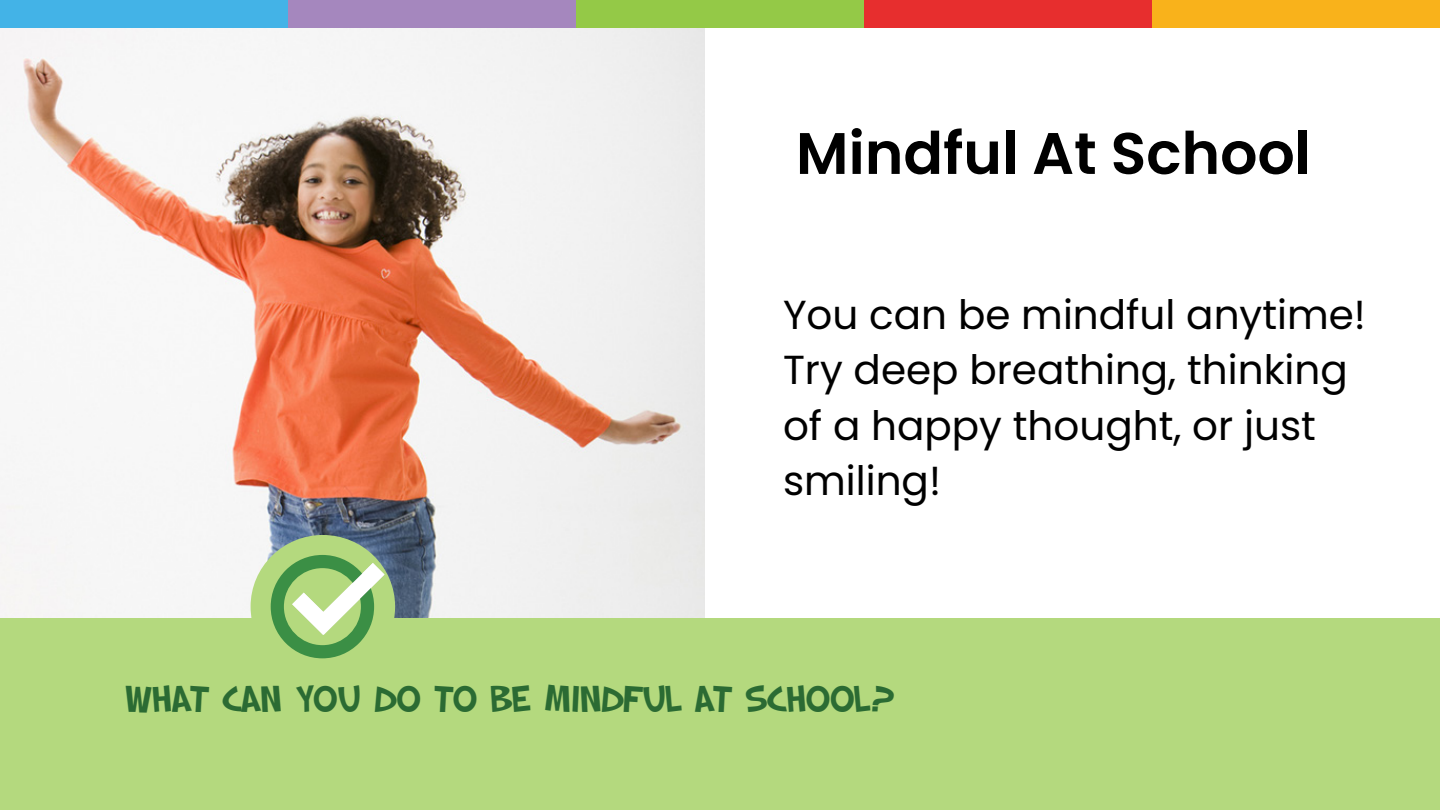
<style>
.page{position:relative;width:1440px;height:810px;background:#fff}
.page>*{position:absolute;margin:0;border:0;box-sizing:border-box;transform-origin:0 0}
.H2_-_centered_semibo{font:600 58.5px "Poppins";color:#000}
.body_F_L_54pt{font:40.5px/55.5px "Poppins";color:#000}
.Check_Understanding{font:39px "SF Slapstick Comic";letter-spacing:.01em;color:#2b6b33}
</style>
<div class="page">
<img style="left:0;top:27px;width:704px;height:591px">
<div style="left:0;top:0;width:288px;height:27px;background:#43b3e7"></div>
<div style="left:288px;top:0;width:288px;height:27px;background:#a587be"></div>
<div style="left:576px;top:0;width:288px;height:27px;background:#94c947"></div>
<div style="left:864px;top:0;width:288px;height:27px;background:#e72e2e"></div>
<div style="left:1152px;top:0;width:288px;height:27px;background:#f9b21b"></div>
<div style="left:0;top:618px;width:1440px;height:192px;background:#b4d97e"></div>
<div style="left:251px;top:535px;width:144px;height:143px;background:#b4d97e;border-radius:50%"></div>
<svg style="left:271px;top:555px;width:114px;height:103px"></svg>
<p class="H2_-_centered_semibo" style="left:796px;top:120px;width:517px">Mindful At School</p>
<p class="body_F_L_54pt" style="left:783px;top:287px;width:584px">You can be mindful anytime!<br>Try deep breathing, thinking of a happy thought, or just smiling!</p>
<p class="Check_Understanding" style="left:126px;top:674px;width:772px">WHAT CAN YOU DO TO BE MINDFUL AT SCHOOL?</p>
</div>
